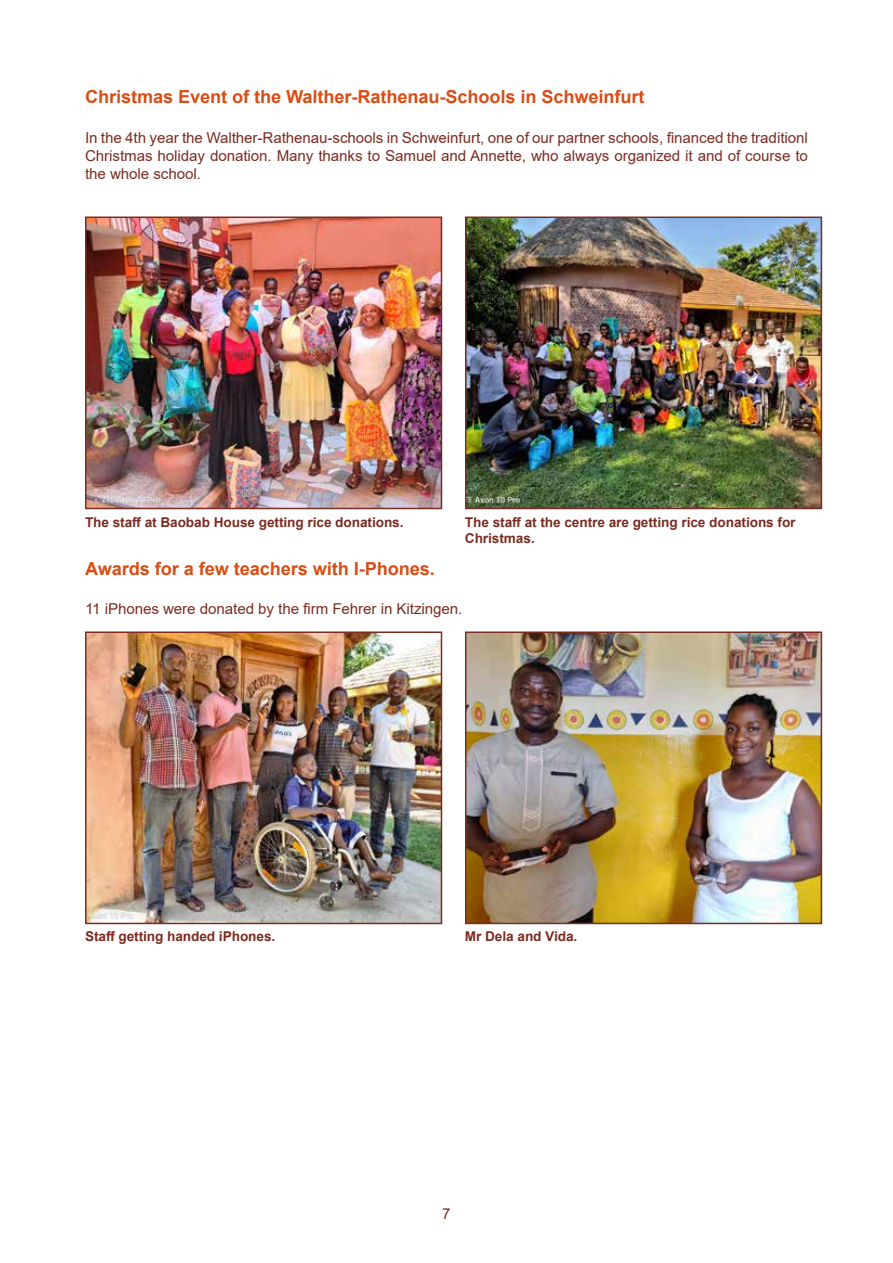
<style>
.page{position:relative;width:893px;height:1263px;background:#fff}
.page>*{position:absolute;margin:0;border:0;box-sizing:border-box;transform-origin:0 0}
.t1{font:700 18px "Arial";color:#d94d15}
.t2{font:15px/18px "Arial";color:#7b2b21;text-align:justify}
.t3{font:15px "Arial";color:#7b2c21}
.t4{font:700 13.5px/16.2px "Arial";color:#7b2b21}
</style>
<div class="page">
<img style="left:88px;top:219px;width:351px;height:287px">
<div style="left:85px;top:216px;width:357px;height:293px;border:2px solid #7b2c21"></div>
<img style="left:468px;top:219px;width:351px;height:287px">
<div style="left:465px;top:216px;width:357px;height:293px;border:2px solid #7b2c21"></div>
<img style="left:88px;top:634px;width:351px;height:287px">
<div style="left:85px;top:631px;width:357px;height:293px;border:2px solid #7b2c21"></div>
<img style="left:468px;top:634px;width:351px;height:287px">
<div style="left:465px;top:631px;width:357px;height:293px;border:2px solid #7b2c21"></div>
<p class="t1" style="left:85px;top:84px;width:561px">Christmas Event of the Walther-Rathenau-Schools in Schweinfurt</p>
<p class="t2" style="left:85px;top:128px;width:725px">In the 4th year the Walther-Rathenau-schools in Schweinfurt, one of our partner schools, financed the traditionl Christmas holiday donation. Many thanks to Samuel and Annette, who always organized it and of course to the whole school.</p>
<p class="t4" style="left:85px;top:514px;width:320px">The staff at Baobab House getting rice donations.</p>
<p class="t4" style="left:465px;top:514px;width:332px">The staff at the centre are getting rice donations for<br>Christmas.</p>
<p class="t1" style="left:85px;top:556px;width:352px">Awards for a few teachers with I-Phones.</p>
<p class="t2" style="left:85px;top:600px;width:379px">11 iPhones were donated by the firm Fehrer in Kitzingen.</p>
<p class="t4" style="left:85px;top:929px;width:192px">Staff getting handed iPhones.</p>
<p class="t4" style="left:465px;top:929px;width:114px">Mr Dela and Vida.</p>
<p class="t3" style="left:442px;top:1203px;width:10px">7</p>
</div>
